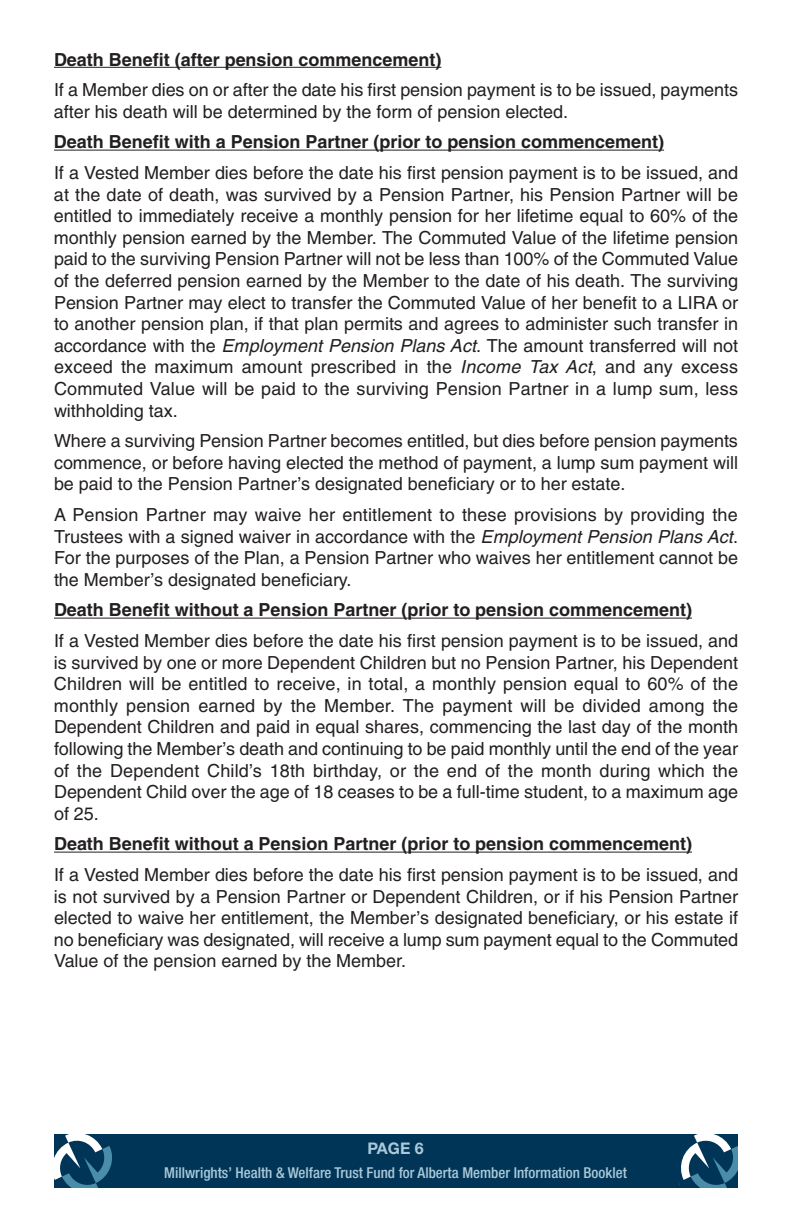
<style>
.page{position:relative;width:792px;height:1224px;background:#fff}
.page>*{position:absolute;margin:0;border:0;box-sizing:border-box;transform-origin:0 0}
.t1{font:18px/21.6px "Helvetica";color:#231f20;text-align:justify}
.t2{font:700 18px "Helvetica";color:#231f20}
.t3{font:700 16px "Helvetica Neue LT Std";color:#abc9da}
.t4{font:500 condensed 15px "Helvetica Neue LT Std";color:#abc9da}
.s1{font-style:italic}
</style>
<div class="page">
<hr style="left:54px;top:67px;width:387px;height:1px;background:#231f20">
<hr style="left:54px;top:150px;width:610px;height:1px;background:#231f20">
<hr style="left:54px;top:618px;width:638px;height:1px;background:#231f20">
<hr style="left:54px;top:852px;width:638px;height:1px;background:#231f20">
<div style="left:54px;top:1134px;width:684px;height:54px;background:#003557"></div>
<svg style="left:54px;top:1134px;width:58px;height:54px"></svg>
<svg style="left:681px;top:1134px;width:57px;height:54px"></svg>
<p class="t2" style="left:54px;top:53px;width:389px">Death Benefit (after pension commencement)</p>
<p class="t1" style="left:54px;top:81px;width:686px">If a Member dies on or after the date his first pension payment is to be issued, payments after his death will be determined by the form of pension elected.</p>
<p class="t2" style="left:54px;top:135px;width:612px">Death Benefit with a Pension Partner (prior to pension commencement)</p>
<p class="t1" style="left:54px;top:164px;width:686px">If a Vested Member dies before the date his first pension payment is to be issued, and at the date of death, was survived by a Pension Partner, his Pension Partner will be entitled to immediately receive a monthly pension for her lifetime equal to 60% of the monthly pension earned by the Member. The Commuted Value of the lifetime pension paid to the surviving Pension Partner will not be less than 100% of the Commuted Value of the deferred pension earned by the Member to the date of his death. The surviving Pension Partner may elect to transfer the Commuted Value of her benefit to a LIRA or to another pension plan, if that plan permits and agrees to administer such transfer in accordance with the <span class="s1">Employment Pension Plans Act</span>. The amount transferred will not exceed the maximum amount prescribed in the <span class="s1">Income Tax Act</span>, and any excess Commuted Value will be paid to the surviving Pension Partner in a lump sum, less withholding tax.</p>
<p class="t1" style="left:54px;top:432px;width:686px">Where a surviving Pension Partner becomes entitled, but dies before pension payments commence, or before having elected the method of payment, a lump sum payment will be paid to the Pension Partner’s designated beneficiary or to her estate.</p>
<p class="t1" style="left:54px;top:506px;width:686px">A Pension Partner may waive her entitlement to these provisions by providing the Trustees with a signed waiver in accordance with the <span class="s1">Employment Pension Plans Act</span>.<br>For the purposes of the Plan, a Pension Partner who waives her entitlement cannot be the Member’s designated beneficiary.</p>
<p class="t2" style="left:54px;top:603px;width:640px">Death Benefit without a Pension Partner (prior to pension commencement)</p>
<p class="t1" style="left:54px;top:632px;width:686px">If a Vested Member dies before the date his first pension payment is to be issued, and is survived by one or more Dependent Children but no Pension Partner, his Dependent Children will be entitled to receive, in total, a monthly pension equal to 60% of the monthly pension earned by the Member. The payment will be divided among the Dependent Children and paid in equal shares, commencing the last day of the month following the Member’s death and continuing to be paid monthly until the end of the year of the Dependent Child’s 18th birthday, or the end of the month during which the Dependent Child over the age of 18 ceases to be a full-time student, to a maximum age of 25.</p>
<p class="t2" style="left:54px;top:837px;width:640px">Death Benefit without a Pension Partner (prior to pension commencement)</p>
<p class="t1" style="left:54px;top:866px;width:686px">If a Vested Member dies before the date his first pension payment is to be issued, and is not survived by a Pension Partner or Dependent Children, or if his Pension Partner elected to waive her entitlement, the Member’s designated beneficiary, or his estate if no beneficiary was designated, will receive a lump sum payment equal to the Commuted Value of the pension earned by the Member.</p>
<p class="t3" style="left:367px;top:1143px;width:58px">PAGE 6</p>
<p class="t4" style="left:164px;top:1168px;width:464px">Millwrights’ Health &amp; Welfare Trust Fund for Alberta Member Information Booklet</p>
</div>
